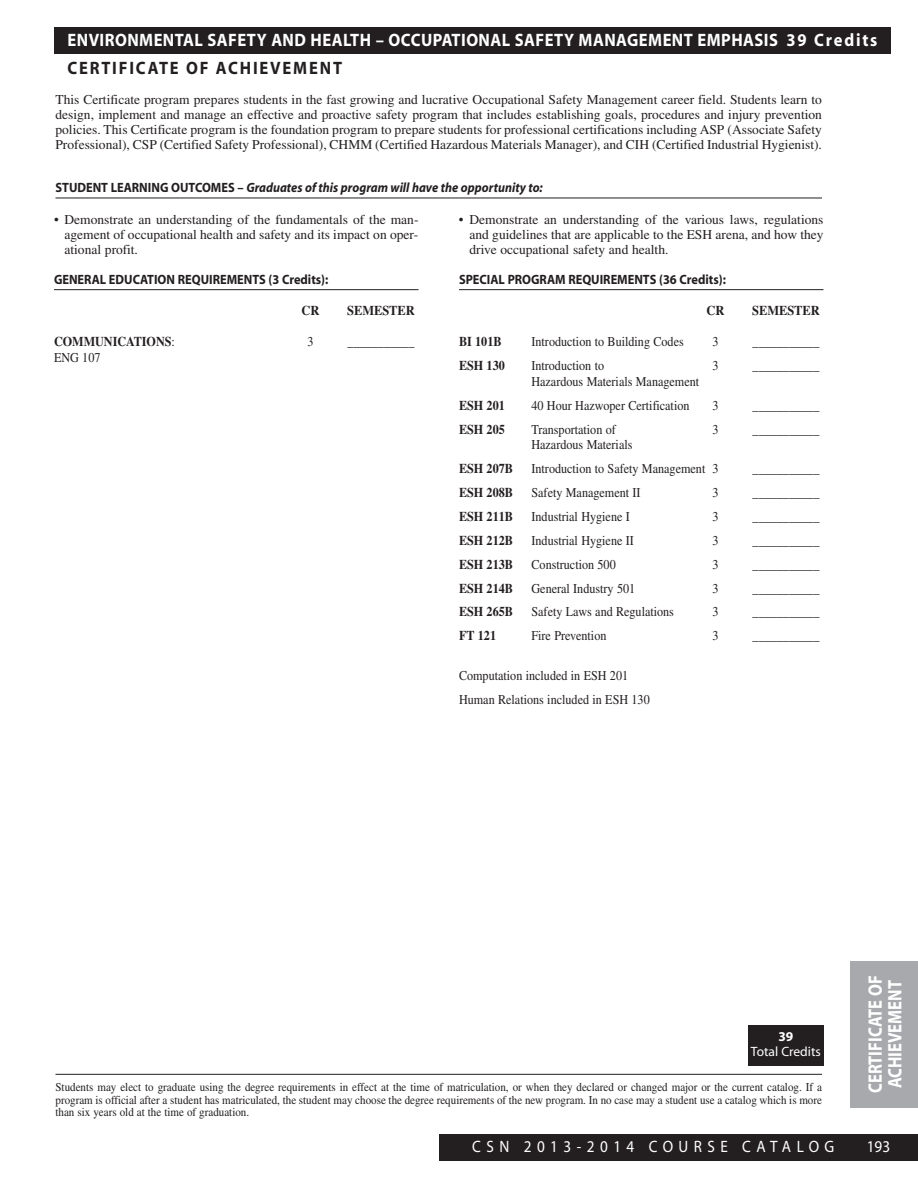
<style>
.page{position:relative;width:918px;height:1188px;background:#fff}
.page>*{position:absolute;margin:0;border:0;box-sizing:border-box;transform-origin:0 0}
.t1{font:700 19.5px/19.5px "Myriad";color:#fff;scale:.85 1}
.t2{font:700 18px "Myriad";letter-spacing:.03em;color:#fff;scale:.92 1}
.t3{font:700 18px "Myriad";letter-spacing:.11em;color:#231f20;scale:.92 1}
.t4{font:16.5px "Myriad";letter-spacing:.36em;color:#fff;scale:.92 1}
.t5{font:13.5px/15px "Times";color:#231f20;text-align:justify}
.t6{font:13.5px/23.9px "Times";color:#231f20;scale:.9 1}
.t7{font:700 13.5px "Times";color:#231f20;scale:.9 1}
.t8{font:700 13.5px "Myriad";color:#231f20;scale:.92 1}
.t9{font:italic 700 13.5px "Myriad";color:#231f20;scale:.92 1}
.t10{font:700 13.5px "Times";color:#231f20;scale:.92 1}
.t11{font:13.5px "Myriad";color:#fff}
.t12{font:700 13.5px "Myriad";color:#fff}
.t13{font:12px/12.8px "Times";color:#231f20;text-align:justify;scale:.92 1}
.s1{font-style:normal}
.s2{font-weight:400}
</style>
<div class="page">
<div style="left:54px;top:27px;width:837px;height:27px;background:#231f20"></div>
<div style="left:439px;top:1134px;width:479px;height:27px;background:#231f20"></div>
<hr style="left:56px;top:1074px;width:766px;height:1px;background:#231f20">
<div style="left:850px;top:961px;width:68px;height:147px;background:#a8a9ad"></div>
<div style="left:748px;top:1025px;width:76px;height:41px;background:#231f20"></div>
<hr style="left:54px;top:289px;width:364px;height:1px;background:#231f20">
<hr style="left:459px;top:289px;width:365px;height:1px;background:#231f20">
<hr style="left:56px;top:198px;width:766px;height:1px;background:#231f20">
<h2 class="t2" style="left:68px;top:33px;width:882px">ENVIRONMENTAL SAFETY AND HEALTH – OCCUPATIONAL SAFETY MANAGEMENT EMPHASIS 39 Credits</h2>
<h2 class="t3" style="left:68px;top:61px;width:300px">CERTIFICATE OF ACHIEVEMENT</h2>
<p class="t5" style="left:55px;top:93px;width:768px">This Certificate program prepares students in the fast growing and lucrative Occupational Safety Management career field. Students learn to design, implement and manage an effective and proactive safety program that includes establishing goals, procedures and injury prevention policies. This Certificate program is the foundation program to prepare students for professional certifications including ASP (Associate Safety Professional), CSP (Certified Safety Professional), CHMM (Certified Hazardous Materials Manager), and CIH (Certified Industrial Hygienist).</p>
<p class="t9" style="left:56px;top:183px;width:531px"><span class="s1">STUDENT LEARNING OUTCOMES –</span> Graduates of this program will have the opportunity to:</p>
<p class="t5" style="left:64px;top:214px;width:356px;text-indent:-10px">• Demonstrate an understanding of the fundamentals of the man&shy;agement of occupational health and safety and its impact on oper&shy;ational profit.</p>
<p class="t5" style="left:469px;top:214px;width:356px;text-indent:-10px">• Demonstrate an understanding of the various laws, regulations and guidelines that are applicable to the ESH arena, and how they drive occupational safety and health.</p>
<p class="t8" style="left:54px;top:274px;width:300px">GENERAL EDUCATION REQUIREMENTS (3 Credits):</p>
<p class="t10" style="left:302px;top:306px;width:21px">CR</p>
<p class="t10" style="left:347px;top:306px;width:75px">SEMESTER</p>
<p class="t7" style="left:54px;top:337px;width:136px">COMMUNICATIONS<span class="s2">:</span></p>
<p class="t6" style="left:307px;top:331px;width:8px">3</p>
<p class="t6" style="left:348px;top:331px;width:76px">___________</p>
<p class="t6" style="left:54px;top:347px;width:53px">ENG 107</p>
<p class="t8" style="left:459px;top:274px;width:292px">SPECIAL PROGRAM REQUIREMENTS (36 Credits):</p>
<p class="t10" style="left:707px;top:306px;width:21px">CR</p>
<p class="t10" style="left:752px;top:306px;width:75px">SEMESTER</p>
<p class="t7" style="left:459px;top:337px;width:49px">BI 101B</p>
<p class="t6" style="left:532px;top:331px;width:171px">Introduction to Building Codes</p>
<p class="t6" style="left:712px;top:331px;width:8px">3</p>
<p class="t6" style="left:753px;top:331px;width:76px">___________</p>
<p class="t7" style="left:459px;top:361px;width:52px">ESH 130</p>
<p class="t6" style="left:531px;top:355px;width:82px">Introduction to</p>
<p class="t6" style="left:712px;top:355px;width:8px">3</p>
<p class="t6" style="left:753px;top:355px;width:76px">___________</p>
<p class="t6" style="left:531px;top:371px;width:188px">Hazardous Materials Management</p>
<p class="t7" style="left:459px;top:401px;width:52px">ESH 201</p>
<p class="t6" style="left:532px;top:395px;width:177px">40 Hour Hazwoper Certification</p>
<p class="t6" style="left:712px;top:395px;width:8px">3</p>
<p class="t6" style="left:753px;top:395px;width:76px">___________</p>
<p class="t7" style="left:459px;top:425px;width:52px">ESH 205</p>
<p class="t6" style="left:531px;top:419px;width:95px">Transportation of</p>
<p class="t6" style="left:712px;top:419px;width:8px">3</p>
<p class="t6" style="left:753px;top:419px;width:76px">___________</p>
<p class="t6" style="left:531px;top:434px;width:114px">Hazardous Materials</p>
<p class="t7" style="left:459px;top:464px;width:61px">ESH 207B</p>
<p class="t6" style="left:532px;top:458px;width:209px">Introduction to Safety Management 3</p>
<p class="t6" style="left:753px;top:458px;width:76px">___________</p>
<p class="t7" style="left:459px;top:488px;width:61px">ESH 208B</p>
<p class="t6" style="left:532px;top:482px;width:123px">Safety Management II</p>
<p class="t6" style="left:712px;top:482px;width:8px">3</p>
<p class="t6" style="left:753px;top:482px;width:76px">___________</p>
<p class="t7" style="left:459px;top:512px;width:61px">ESH 211B</p>
<p class="t6" style="left:532px;top:506px;width:111px">Industrial Hygiene I</p>
<p class="t6" style="left:712px;top:506px;width:8px">3</p>
<p class="t6" style="left:753px;top:506px;width:76px">___________</p>
<p class="t7" style="left:459px;top:536px;width:61px">ESH 212B</p>
<p class="t6" style="left:532px;top:530px;width:115px">Industrial Hygiene II</p>
<p class="t6" style="left:712px;top:530px;width:8px">3</p>
<p class="t6" style="left:753px;top:530px;width:76px">___________</p>
<p class="t7" style="left:459px;top:560px;width:61px">ESH 213B</p>
<p class="t6" style="left:532px;top:554px;width:95px">Construction 500</p>
<p class="t6" style="left:712px;top:554px;width:8px">3</p>
<p class="t6" style="left:753px;top:554px;width:76px">___________</p>
<p class="t7" style="left:459px;top:583px;width:61px">ESH 214B</p>
<p class="t6" style="left:532px;top:578px;width:117px">General Industry 501</p>
<p class="t6" style="left:712px;top:578px;width:8px">3</p>
<p class="t6" style="left:753px;top:578px;width:76px">___________</p>
<p class="t7" style="left:459px;top:607px;width:61px">ESH 265B</p>
<p class="t6" style="left:532px;top:601px;width:160px">Safety Laws and Regulations</p>
<p class="t6" style="left:712px;top:601px;width:8px">3</p>
<p class="t6" style="left:753px;top:601px;width:76px">___________</p>
<p class="t7" style="left:459px;top:631px;width:43px">FT 121</p>
<p class="t6" style="left:532px;top:625px;width:85px">Fire Prevention</p>
<p class="t6" style="left:712px;top:625px;width:8px">3</p>
<p class="t6" style="left:753px;top:625px;width:76px">___________</p>
<p class="t6" style="left:459px;top:665px;width:213px">Computation included in ESH 201<br>Human Relations included in ESH 130</p>
<p class="t12" style="left:778px;top:1032px;width:16px">39</p>
<p class="t11" style="left:751px;top:1047px;width:71px">Total Credits</p>
<p class="t13" style="left:56px;top:1082px;width:835px">Students may elect to graduate using the degree requirements in effect at the time of matriculation, or when they declared or changed major or the current catalog. If a program is official after a student has matriculated, the student may choose the degree requirements of the new program. In no case may a student use a catalog which is more than six years old at the time of graduation.</p>
<h1 class="t1" style="left:867px;top:1093px;width:139px;rotate:-90deg">CERTIFICATE OF<br>ACHIEVEMENT</h1>
<p class="t4" style="left:472px;top:1141px;width:395px">CSN 2013-2014 COURSE CATALOG</p>
<p class="t4" style="left:867px;top:1141px;width:27px">193</p>
</div>
